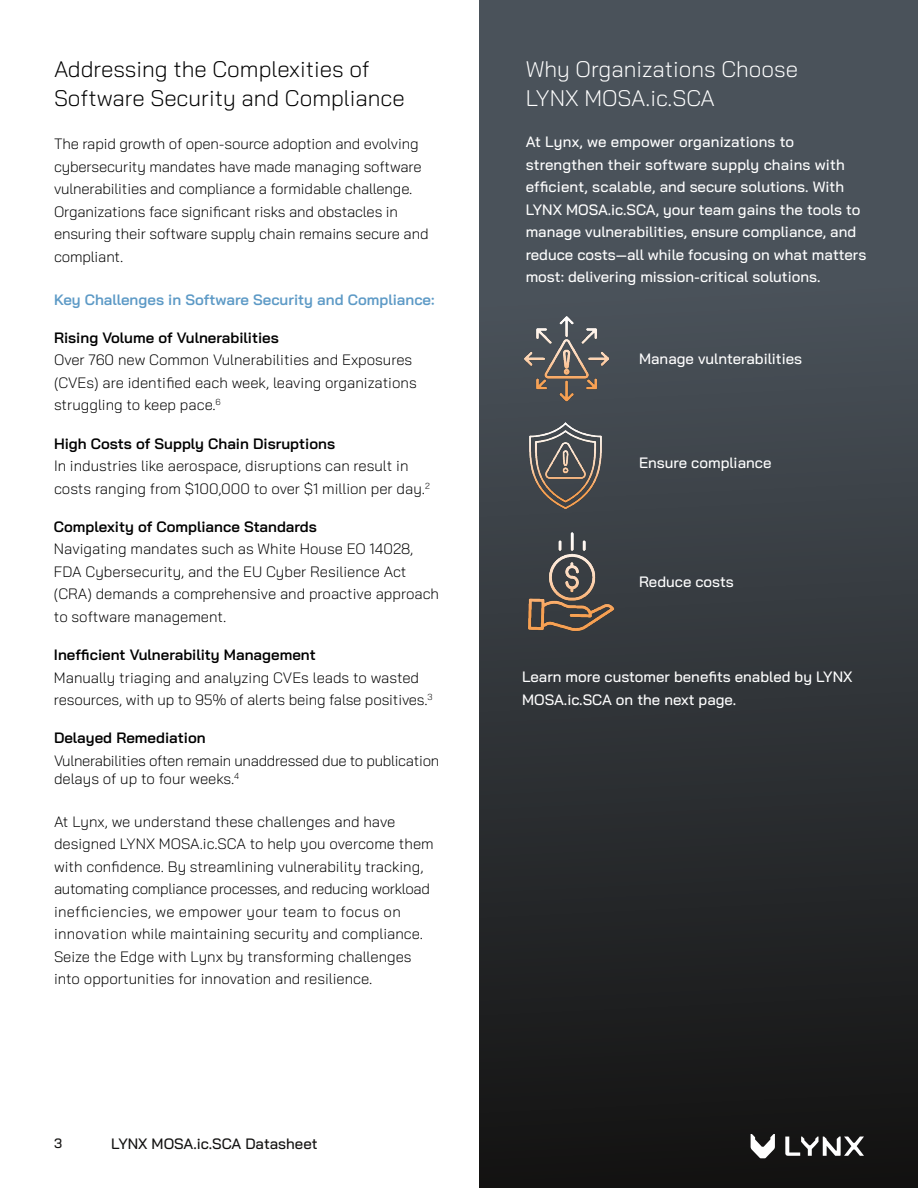
<style>
.page{position:relative;width:918px;height:1188px;background:#fff}
.page>*{position:absolute;margin:0;border:0;box-sizing:border-box;transform-origin:0 0}
.t1{font:300 22.5px/30px "Bai Jamjuree";color:#000}
.t2{font:300 22.5px/30px "Bai Jamjuree";color:#fff}
.t3{font:300 15px/22.5px "Bai Jamjuree";color:#000}
.t4{font:500 15px/22.5px "Bai Jamjuree";color:#fff}
.t5{font:600 15px "Bai Jamjuree";color:#000}
.t6{font:300 15px/18px "Bai Jamjuree";letter-spacing:-.02em;color:#000}
.t7{font:600 15px "Bai Jamjuree";color:#5d9ac6}
.t8{font:500 15px "Bai Jamjuree";color:#11100f}
.t9{font:500 13.5px "Bai Jamjuree";color:#11100f}
</style>
<div class="page">
<div style="left:479px;top:0;width:439px;height:1188px;background:linear-gradient(to bottom,#545e68,#161515)"></div>
<img style="left:524px;top:314px;width:85px;height:88px">
<img style="left:525px;top:423px;width:82px;height:85px">
<img style="left:522px;top:531px;width:97px;height:101px">
<svg style="left:751px;top:1134px;width:24px;height:24px"></svg>
<svg style="left:785px;top:1137px;width:79px;height:19px"></svg>
<h1 class="t1" style="left:54px;top:54px;width:352px">Addressing the Complexities of<br>Software Security and Compliance</h1>
<p class="t3" style="left:54px;top:133px;width:376px">The rapid growth of open-source adoption and evolving cybersecurity mandates have made managing software vulnerabilities and compliance a formidable challenge.<br>Organizations face significant risks and obstacles in ensuring their software supply chain remains secure and compliant.</p>
<p class="t7" style="left:54px;top:291px;width:382px">Key Challenges in Software Security and Compliance:</p>
<p class="t5" style="left:54px;top:329px;width:226px">Rising Volume of Vulnerabilities</p>
<p class="t3" style="left:54px;top:349px;width:364px">Over 760 new Common Vulnerabilities and Exposures (CVEs) are identified each week, leaving organizations struggling to keep pace.<sup>6</sup></p>
<p class="t5" style="left:54px;top:435px;width:283px">High Costs of Supply Chain Disruptions</p>
<p class="t3" style="left:54px;top:454px;width:377px">In industries like aerospace, disruptions can result in costs ranging from $100,000 to over $1 million per day.<sup>2</sup></p>
<p class="t5" style="left:54px;top:518px;width:265px">Complexity of Compliance Standards</p>
<p class="t3" style="left:54px;top:538px;width:387px">Navigating mandates such as White House EO 14028, FDA Cybersecurity, and the EU Cyber Resilience Act (CRA) demands a comprehensive and proactive approach to software management.</p>
<p class="t5" style="left:54px;top:646px;width:263px">Inefficient Vulnerability Management</p>
<p class="t3" style="left:54px;top:666px;width:380px">Manually triaging and analyzing CVEs leads to wasted resources, with up to 95% of alerts being false positives.<sup>3</sup></p>
<p class="t5" style="left:54px;top:729px;width:153px">Delayed Remediation</p>
<p class="t6" style="left:54px;top:751px;width:387px">Vulnerabilities often remain unaddressed due to publication delays of up to four weeks.<sup>4</sup></p>
<p class="t3" style="left:54px;top:810px;width:381px">At Lynx, we understand these challenges and have designed LYNX MOSA.ic.SCA to help you overcome them with confidence. By streamlining vulnerability tracking, automating compliance processes, and reducing workload inefficiencies, we empower your team to focus on innovation while maintaining security and compliance.<br>Seize the Edge with Lynx by transforming challenges into opportunities for innovation and resilience.</p>
<p class="t9" style="left:54px;top:1135px;width:10px">3</p>
<p class="t8" style="left:111px;top:1135px;width:208px">LYNX MOSA.ic.SCA Datasheet</p>
<h1 class="t2" style="left:526px;top:54px;width:274px">Why Organizations Choose<br>LYNX MOSA.ic.SCA</h1>
<p class="t4" style="left:526px;top:131px;width:342px">At Lynx, we empower organizations to strengthen their software supply chains with efficient, scalable, and secure solutions. With LYNX MOSA.ic.SCA, your team gains the tools to manage vulnerabilities, ensure compliance, and reduce costs—all while focusing on what matters most: delivering mission-critical solutions.</p>
<p class="t4" style="left:639px;top:347px;width:165px">Manage vulnterabilities</p>
<p class="t4" style="left:639px;top:452px;width:134px">Ensure compliance</p>
<p class="t4" style="left:639px;top:570px;width:96px">Reduce costs</p>
<p class="t4" style="left:522px;top:666px;width:332px">Learn more customer benefits enabled by LYNX<br>MOSA.ic.SCA on the next page.</p>
</div>
